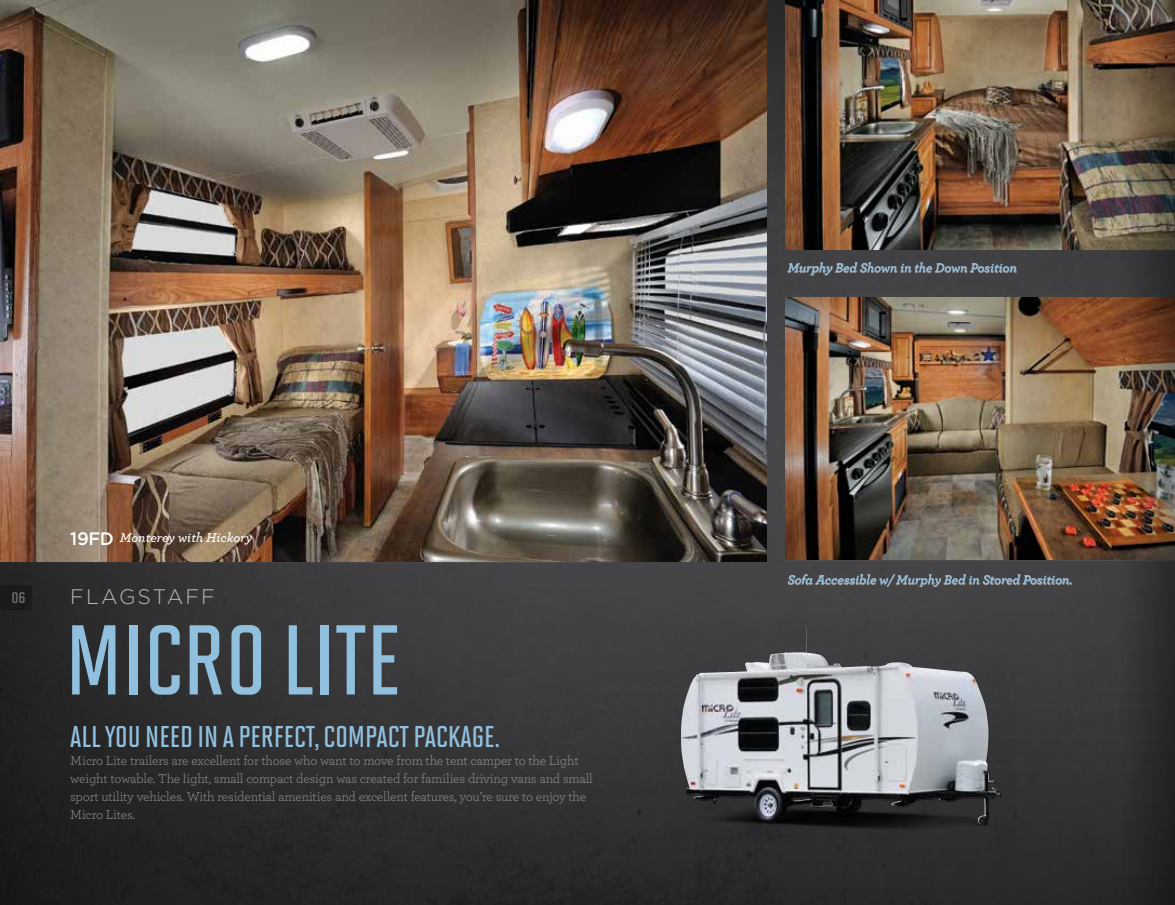
<style>
.page{position:relative;width:1175px;height:905px;background:#fff}
.page>*{position:absolute;margin:0;border:0;box-sizing:border-box;transform-origin:0 0}
.t1{font:98.85px "Solano Gothic MVB Sb Cap";color:#91c0df}
.t2{font:30px "Solano Gothic MVB Sb Cap";color:#91c0df}
.t3{font:300 21px "Gotham";letter-spacing:.1em;color:#c3b6ad}
.t4{font:600 18px "Solano Gothic MVB";color:#6d6e71}
.t5{font:13.5px/18px "Archer";letter-spacing:-.015em;color:#8d8887}
.t6{font:italic 600 13.5px "Archer";letter-spacing:-.01em;color:#91c0df}
.t7{font:italic 600 13.5px "Archer";color:#fff}
.s1{font-family:"Gotham";font-weight:500;font-style:normal;font-size:18px}
</style>
<div class="page">
<div style="left:0;top:0;width:1174px;height:904px;background:#000;opacity:.75"></div>
<hr style="left:0;top:561px;width:603px;height:1px;background:#bcbec0">
<div style="left:0;top:585px;width:32px;height:24px;background:#1a1a1b"></div>
<img style="left:0;top:0;width:766px;height:561px">
<img style="left:785px;top:298px;width:307px;height:261px">
<img style="left:785px;top:0;width:307px;height:250px">
<img style="left:1092px;top:0;width:82px;height:904px">
<img style="left:663px;top:621px;width:352px;height:219px">
<img style="left:681px;top:623px;width:228px;height:200px">
<div style="left:788px;top:574px;width:283px;height:13px;background:#e0e1e2;opacity:.75"></div>
<div style="left:788px;top:263px;width:228px;height:12px;background:#e0e1e2;opacity:.75"></div>
<h3 class="t4" style="left:11px;top:586px;width:16px">06</h3>
<p class="t7" style="left:70px;top:527px;width:184px"><span class="s1">19FD</span> Monterey with Hickory</p>
<h3 class="t3" style="left:70px;top:585px;width:146px">FLAGSTAFF</h3>
<h1 class="t1" style="left:65px;top:606px;width:337px">MICRO LITE</h1>
<h2 class="t2" style="left:64px;top:720px;width:93px">ALLYOUNEED</h2>
<h2 class="t2" style="left:197px;top:720px;width:53px">IN APERFECT</h2>
<h2 class="t2" style="left:315px;top:720px;width:22px">, COMPACT</h2>
<h2 class="t2" style="left:413px;top:720px;width:13px">PACKAGE</h2>
<h2 class="t2" style="left:495px;top:720px;width:6px">.</h2>
<p class="t5" style="left:70px;top:751px;width:524px">Micro Lite trailers are excellent for those who want to move from the tent camper to the Light weight towable. The light, small compact design was created for families driving vans and small sport utility vehicles. With residential amenities and excellent features, you’re sure to enjoy the Micro Lites.</p>
<p class="t6" style="left:788px;top:257px;width:230px">Murphy Bed Shown in the Down Position</p>
<p class="t6" style="left:788px;top:569px;width:286px">Sofa Accessible w/ Murphy Bed in Stored Position.</p>
</div>
